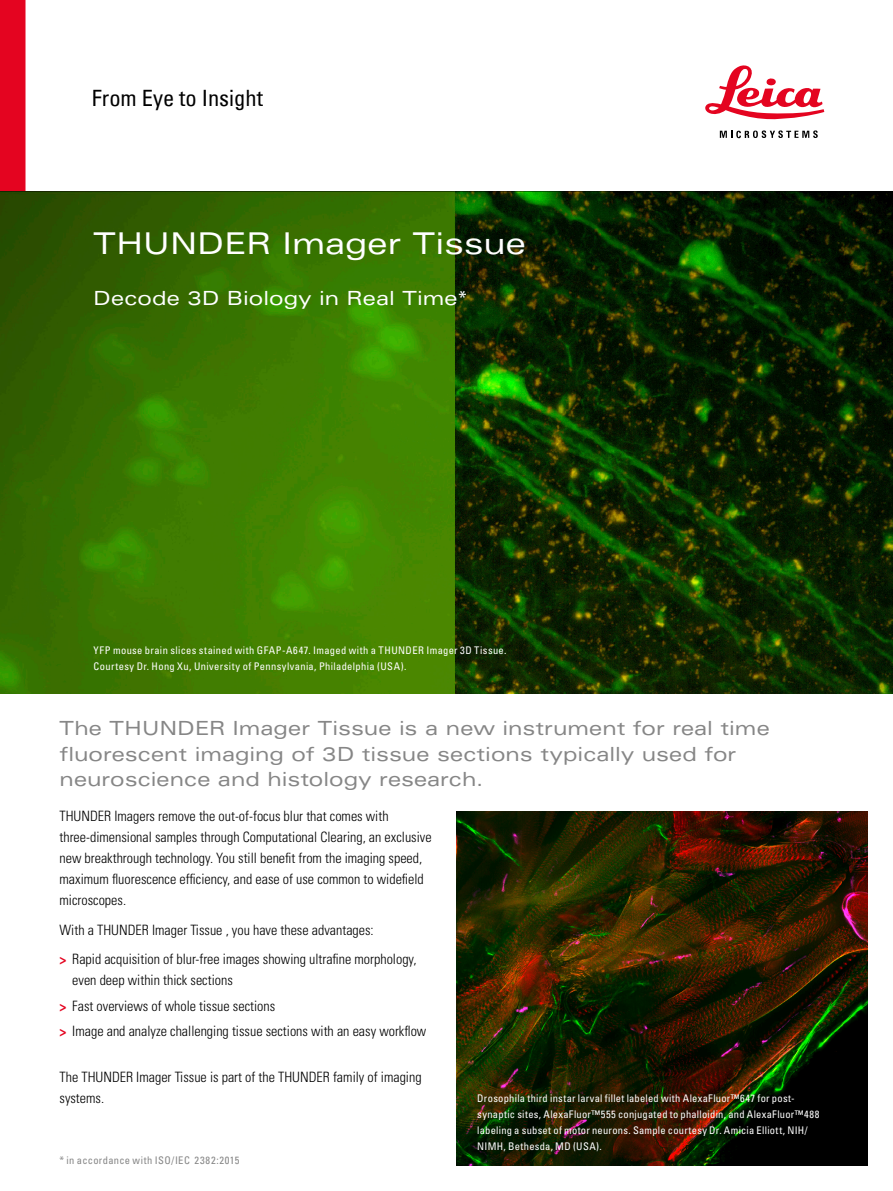
<style>
.page{position:relative;width:893px;height:1191px;background:#fff}
.page>*{position:absolute;margin:0;border:0;box-sizing:border-box;transform-origin:0 0}
.t1{font:expanded 30px "Univers LT Std";letter-spacing:.005em;color:#fff}
.t2{font:condensed 22.5px "Univers";color:#000}
.t3{font:expanded 19.5px/25.5px "Univers LT Std";color:#868686}
.t4{font:expanded 19.5px "Univers LT Std";letter-spacing:.005em;color:#fff}
.t5{font:300 condensed 14.25px/21px "Univers LT Std";color:#000}
.t6{font:condensed 10.5px/15.8px "Univers LT Std";letter-spacing:.03em;color:#fff}
.t7{font:condensed 10.5px "Univers LT Std";letter-spacing:.04em;color:#868686}
.s1{font-family:"Univers Cond";font-weight:700;font-stretch:normal;color:#e40420}
</style>
<div class="page">
<div style="left:0;top:0;width:26px;height:191px;background:#e40420"></div>
<svg style="left:705px;top:65px;width:119px;height:55px"></svg>
<svg style="left:720px;top:130px;width:98px;height:8px"></svg>
<img style="left:0;top:191px;width:893px;height:502px">
<img style="left:456px;top:811px;width:411px;height:354px">
<h2 class="t2" style="left:92px;top:84px;width:173px">From Eye to Insight</h2>
<h1 class="t1" style="left:94px;top:225px;width:434px">THUNDER Imager Tissue</h1>
<h3 class="t4" style="left:94px;top:286px;width:376px">Decode 3D Biology in Real Time*</h3>
<p class="t6" style="left:94px;top:642px;width:414px">YFP mouse brain slices stained with GFAP-A647. Imaged with a THUNDER Imager 3D Tissue.<br>Courtesy Dr. Hong Xu, University of Pennsylvania, Philadelphia (USA).</p>
<h3 class="t3" style="left:60px;top:715px;width:712px">The THUNDER Imager Tissue is a new instrument for real time fluorescent imaging of 3D tissue sections typically used for neuroscience and histology research.</h3>
<p class="t5" style="left:60px;top:806px;width:374px">THUNDER Imagers remove the out-of-focus blur that comes with three-dimensional samples through Computational Clearing, an exclusive new breakthrough technology. You still benefit from the imaging speed, maximum fluorescence efficiency, and ease of use common to widefield microscopes.</p>
<p class="t5" style="left:60px;top:915px;width:358px;line-height:29.5px">With a THUNDER Imager Tissue , you have these advantages:<br><span class="s1">&gt;</span> Rapid acquisition of blur-free images showing ultrafine morphology,</p>
<p class="t5" style="left:60px;top:967px;width:368px;line-height:25.2px;text-indent:13px">even deep within thick sections<br><span class="s1">&gt;</span> Fast overviews of whole tissue sections<br><span class="s1">&gt;</span> Image and analyze challenging tissue sections with an easy workflow</p>
<p class="t5" style="left:60px;top:1066px;width:364px">The THUNDER Imager Tissue is part of the THUNDER family of imaging systems.</p>
<p class="t6" style="left:477px;top:1090px;width:344px">Drosophila third instar larval fillet labeled with AlexaFluor™647 for post&shy;synaptic sites, AlexaFluor™555 conjugated to phalloidin, and AlexaFluor™488 labeling a subset of motor neurons. Sample courtesy Dr. Amicia Elliott, NIH/ NIMH, Bethesda, MD (USA).</p>
<p class="t7" style="left:60px;top:1153px;width:181px">* in accordance with ISO/IEC 2382:2015</p>
</div>
